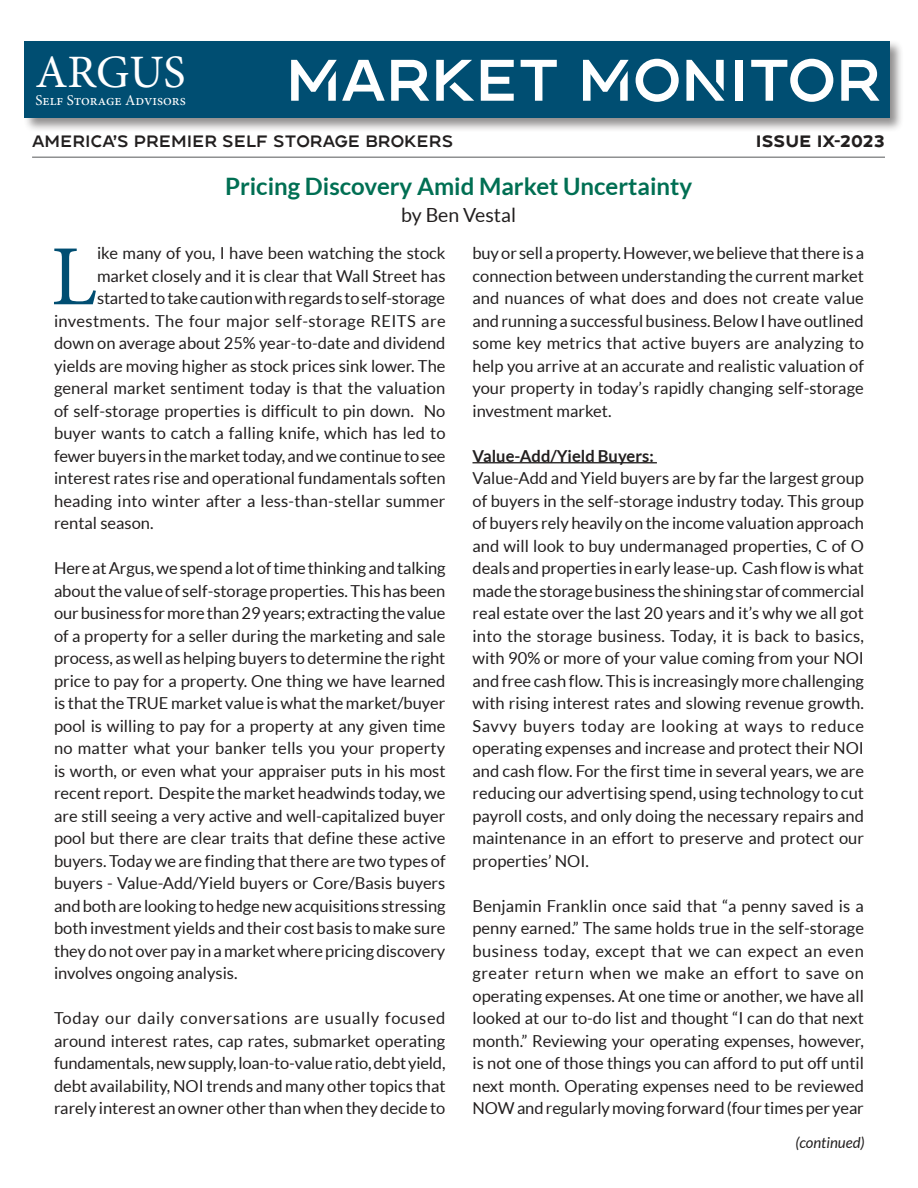
<style>
.page{position:relative;width:918px;height:1188px;background:#fff}
.page>*{position:absolute;margin:0;border:0;box-sizing:border-box;transform-origin:0 0}
.t1{font:85.8px "Minion Pro";color:#004e72}
.t2{font:58.5px "RM Connect";color:#fff}
.t3{font:46.5px "Minion Pro";color:#fff}
.t4{font:700 24px "Lato";color:#006f53}
.t5{font:19.5px "Lato";color:#221f1f}
.t6{font:16.5px/22.5px "Lato";color:#221f1f;text-align:justify}
.t7{font:16.5px "Lato";letter-spacing:.025em;color:#221f1f}
.t8{font:16.5px "RM Connect";color:#221f1f}
.t9{font:700 16.5px "Lato";color:#221f1f}
.t10{font:700 16.5px "RM Connect";color:#221f1f}
.t11{font:15px "Minion Pro";color:#fff}
.t12{font:italic 15px "Lato";color:#221f1f}
</style>
<div class="page">
<div style="left:23px;top:39px;width:882px;height:93px;background:#221f1f;opacity:.5"></div>
<div style="left:24px;top:41px;width:866px;height:76px;background:#004e72"></div>
<hr style="left:32px;top:157px;width:853px;height:1px;background:#57585a">
<hr style="left:473px;top:462px;width:184px;height:1px;background:#221f1f">
<h3 class="t3" style="left:35px;top:43px;width:152px">ARGUS</h3>
<p class="t11" style="left:35px;top:91px;width:152px">Self Storage Advisors</p>
<h2 class="t2" style="left:286px;top:46px;width:597px">MARKET MONITOR</h2>
<p class="t8" style="left:32px;top:132px;width:423px">AMERICA’S PREMIER SELF STORAGE BROKERS</p>
<p class="t10" style="left:756px;top:132px;width:131px">ISSUE IX-2023</p>
<h3 class="t4" style="left:225px;top:178px;width:469px">Pricing Discovery Amid Market Uncertainty</h3>
<p class="t5" style="left:401px;top:207px;width:116px">by Ben Vestal</p>
<h1 class="t1" style="left:51px;top:224px;width:48px">L</h1>
<p class="t6" style="left:97px;top:243px;width:350px">ike many of you, I have been watching the stock</p>
<p class="t6" style="left:97px;top:266px;width:350px">market closely and it is clear that Wall Street has</p>
<p class="t6" style="left:97px;top:288px;width:350px">started to take caution with regards to self-storage</p>
<p class="t7" style="left:54px;top:314px;width:393px">investments. The four major self-storage REITS are</p>
<p class="t6" style="left:54px;top:333px;width:393px">down on average about 25% year-to-date and dividend</p>
<p class="t6" style="left:54px;top:356px;width:393px">yields are moving higher as stock prices sink lower. The</p>
<p class="t6" style="left:54px;top:378px;width:393px">general market sentiment today is that the valuation</p>
<p class="t6" style="left:54px;top:401px;width:393px">of self-storage properties is difficult to pin down. No</p>
<p class="t6" style="left:54px;top:423px;width:393px">buyer wants to catch a falling knife, which has led to</p>
<p class="t6" style="left:54px;top:446px;width:393px">fewer buyers in the market today, and we continue to see</p>
<p class="t6" style="left:54px;top:468px;width:393px">interest rates rise and operational fundamentals soften</p>
<p class="t6" style="left:54px;top:491px;width:393px">heading into winter after a less-than-stellar summer</p>
<p class="t6" style="left:54px;top:513px;width:101px">rental season.</p>
<p class="t6" style="left:54px;top:558px;width:393px">Here at Argus, we spend a lot of time thinking and talking about the value of self-storage properties. This has been our business for more than 29 years; extracting the value of a property for a seller during the marketing and sale process, as well as helping buyers to determine the right price to pay for a property. One thing we have learned is that the TRUE market value is what the market/buyer pool is willing to pay for a property at any given time no matter what your banker tells you your property is worth, or even what your appraiser puts in his most recent report. Despite the market headwinds today, we are still seeing a very active and well-capitalized buyer pool but there are clear traits that define these active buyers. Today we are finding that there are two types of buyers - Value-Add/Yield buyers or Core/Basis buyers and both are looking to hedge new acquisitions stressing both investment yields and their cost basis to make sure they do not over pay in a market where pricing discovery involves ongoing analysis.</p>
<p class="t6" style="left:54px;top:1008px;width:393px">Today our daily conversations are usually focused around interest rates, cap rates, submarket operating fundamentals, new supply, loan-to-value ratio, debt yield, debt availability, NOI trends and many other topics that rarely interest an owner other than when they decide to</p>
<p class="t6" style="left:472px;top:243px;width:393px">buy or sell a property. However, we believe that there is a connection between understanding the current market and nuances of what does and does not create value and running a successful business. Below I have outlined some key metrics that active buyers are analyzing to help you arrive at an accurate and realistic valuation of your property in today’s rapidly changing self-storage investment market.</p>
<p class="t9" style="left:472px;top:450px;width:183px">Value-Add/Yield Buyers:</p>
<p class="t6" style="left:472px;top:468px;width:393px">Value-Add and Yield buyers are by far the largest group of buyers in the self-storage industry today. This group of buyers rely heavily on the income valuation approach and will look to buy undermanaged properties, C of O deals and properties in early lease-up. Cash flow is what made the storage business the shining star of commercial real estate over the last 20 years and it’s why we all got into the storage business. Today, it is back to basics, with 90% or more of your value coming from your NOI and free cash flow. This is increasingly more challenging with rising interest rates and slowing revenue growth.<br>Savvy buyers today are looking at ways to reduce operating expenses and increase and protect their NOI and cash flow. For the first time in several years, we are reducing our advertising spend, using technology to cut payroll costs, and only doing the necessary repairs and maintenance in an effort to preserve and protect our properties’ NOI.</p>
<p class="t6" style="left:472px;top:896px;width:393px">Benjamin Franklin once said that “a penny saved is a penny earned.” The same holds true in the self-storage business today, except that we can expect an even greater return when we make an effort to save on operating expenses. At one time or another, we have all looked at our to-do list and thought “I can do that next month.” Reviewing your operating expenses, however, is not one of those things you can afford to put off until next month. Operating expenses need to be reviewed NOW and regularly moving forward (four times per year</p>
<p class="t12" style="left:795px;top:1135px;width:71px">(continued)</p>
</div>
